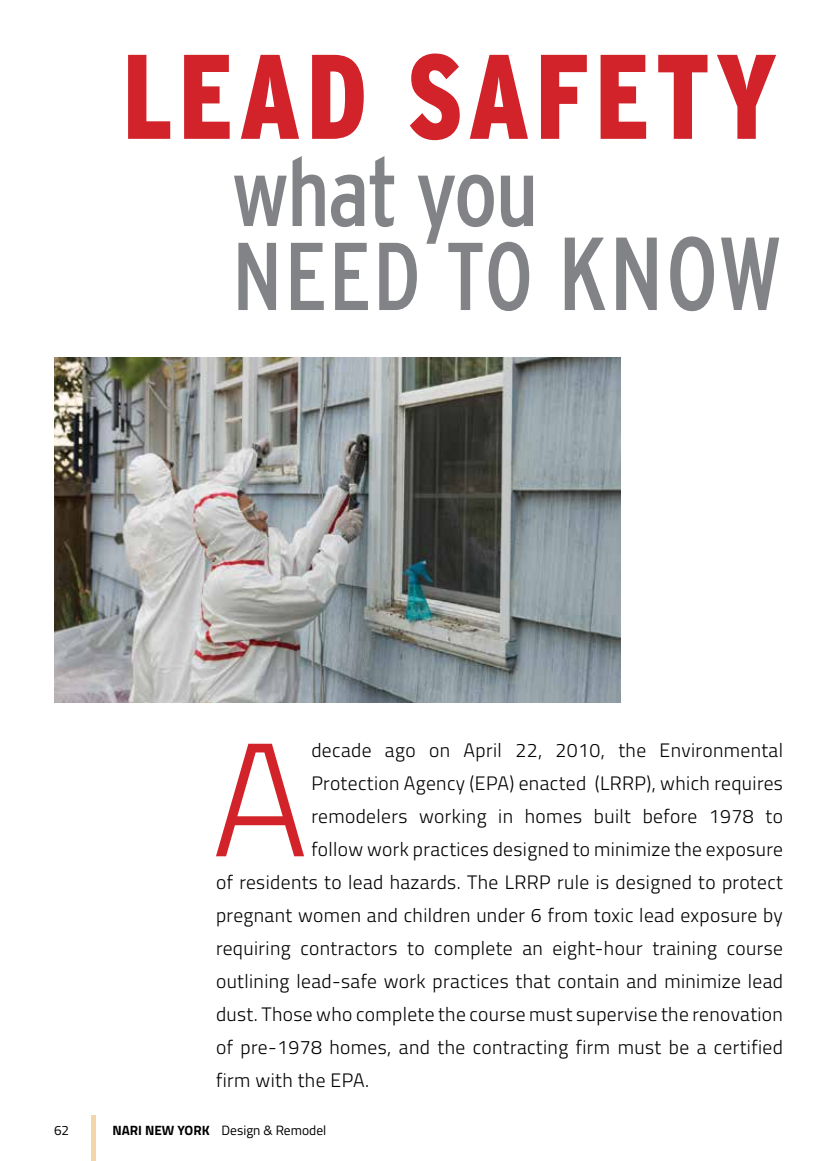
<style>
.page{position:relative;width:837px;height:1161px;background:#fff}
.page>*{position:absolute;margin:0;border:0;box-sizing:border-box;transform-origin:0 0}
.t1{font:300 162px "Titillium";color:#d2232a}
.t2{font:900 condensed 120px "Interstate";letter-spacing:.05em;color:#d2232a;scale:.91 1}
.t3{font:condensed 96px/84px "Interstate";letter-spacing:-.02em;color:#828386}
.t4{font:300 19.5px "Titillium";letter-spacing:.02em;color:#000}
.t5{font:13.5px "Titillium";color:#000}
.s1{font-size:103.5px}
.s2{font-weight:700}
</style>
<div class="page">
<hr style="left:91px;top:1116px;width:4px;height:45px;background:#f4d5a9">
<img style="left:54px;top:357px;width:567px;height:346px">
<h2 class="t2" style="left:123px;top:30px;width:721px">LEAD SAFETY</h2>
<h3 class="t3" style="left:232px;top:150px;width:552px">what you<br>NEED TO <span class="s1">KNOW</span></h3>
<h1 class="t1" style="left:212px;top:682px;width:98px">A</h1>
<p class="t4" style="left:311px;top:736px;width:473px">decade ago on April 22, 2010, the Environmental</p>
<p class="t4" style="left:311px;top:769px;width:473px">Protection Agency (EPA) enacted (LRRP), which requires</p>
<p class="t4" style="left:311px;top:802px;width:473px">remodelers working in homes built before 1978 to</p>
<p class="t4" style="left:311px;top:835px;width:473px">follow work practices designed to minimize the exposure</p>
<p class="t4" style="left:216px;top:868px;width:568px">of residents to lead hazards. The LRRP rule is designed to protect</p>
<p class="t4" style="left:216px;top:901px;width:568px">pregnant women and children under 6 from toxic lead exposure by</p>
<p class="t4" style="left:216px;top:934px;width:569px">requiring contractors to complete an eight-hour training course</p>
<p class="t4" style="left:216px;top:967px;width:569px">outlining lead-safe work practices that contain and minimize lead</p>
<p class="t4" style="left:216px;top:1000px;width:569px">dust. Those who complete the course must supervise the renovation</p>
<p class="t4" style="left:216px;top:1033px;width:569px">of pre-1978 homes, and the contracting firm must be a certified</p>
<p class="t4" style="left:216px;top:1066px;width:155px">firm with the EPA.</p>
<p class="t5" style="left:54px;top:1121px;width:17px">62</p>
<p class="t5" style="left:112px;top:1121px;width:215px"><span class="s2">NARI NEW YORK</span> Design &amp; Remodel</p>
</div>
